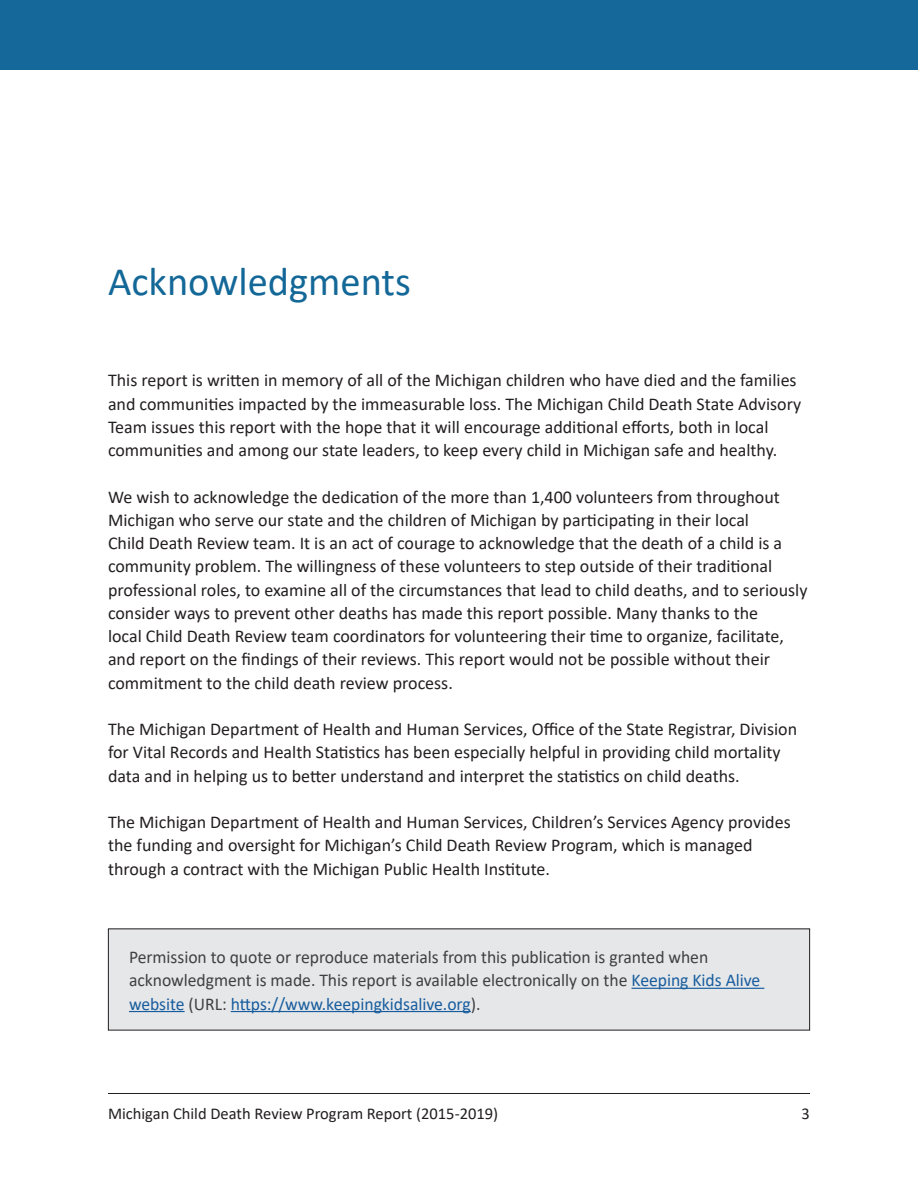
<style>
.page{position:relative;width:918px;height:1188px;background:#fff}
.page>*{position:absolute;margin:0;border:0;box-sizing:border-box;transform-origin:0 0}
.Acknowledments_headi{font:40.5px "Calibri";color:#136898}
.Body_text{font:18px/23.2px "Calibri";color:#231f20}
.Breakout_box_text{font:18px/23.2px "Calibri";color:#404040}
.t1{font:16.5px "Calibri";color:#231f20}
.s1{color:#175d9e}
</style>
<div class="page">
<hr style="left:108px;top:1093px;width:702px;height:1px;background:#231f20">
<div style="left:0;top:0;width:918px;height:69px;background:#14689a"></div>
<div style="left:108px;top:929px;width:702px;height:101px;background:#e6e7e9"></div>
<hr style="left:632px;top:988px;width:132px;height:1px;background:#175d9e">
<hr style="left:129px;top:1011px;width:56px;height:1px;background:#175d9e">
<hr style="left:231px;top:1011px;width:240px;height:1px;background:#175d9e">
<p class="Acknowledments_headi" style="left:108px;top:253px;width:304px">Acknowledgments</p>
<p class="Body_text" style="left:108px;top:368px;width:695px">This report is written in memory of all of the Michigan children who have died and the families and communities impacted by the immeasurable loss. The Michigan Child Death State Advisory Team issues this report with the hope that it will encourage additional efforts, both in local communities and among our state leaders, to keep every child in Michigan safe and healthy.</p>
<p class="Body_text" style="left:108px;top:484px;width:701px">We wish to acknowledge the dedication of the more than 1,400 volunteers from throughout Michigan who serve our state and the children of Michigan by participating in their local<br>Child Death Review team. It is an act of courage to acknowledge that the death of a child is a community problem. The willingness of these volunteers to step outside of their traditional professional roles, to examine all of the circumstances that lead to child deaths, and to seriously consider ways to prevent other deaths has made this report possible. Many thanks to the<br>local Child Death Review team coordinators for volunteering their time to organize, facilitate, and report on the findings of their reviews. This report would not be possible without their commitment to the child death review process.</p>
<p class="Body_text" style="left:108px;top:717px;width:691px">The Michigan Department of Health and Human Services, Office of the State Registrar, Division for Vital Records and Health Statistics has been especially helpful in providing child mortality data and in helping us to better understand and interpret the statistics on child deaths.</p>
<p class="Body_text" style="left:108px;top:810px;width:684px">The Michigan Department of Health and Human Services, Children’s Services Agency provides the funding and oversight for Michigan’s Child Death Review Program, which is managed through a contract with the Michigan Public Health Institute.</p>
<p class="Breakout_box_text" style="left:129px;top:945px;width:633px">Permission to quote or reproduce materials from this publication is granted when acknowledgment is made. This report is available electronically on the <span class="s1">Keeping Kids Alive website</span> (URL: <span class="s1">https://www.keepingkidsalive.org</span>).</p>
<p class="t1" style="left:108px;top:1102px;width:392px">Michigan Child Death Review Program Report (2015-2019)</p>
<p class="t1" style="left:802px;top:1102px;width:10px">3</p>
</div>
